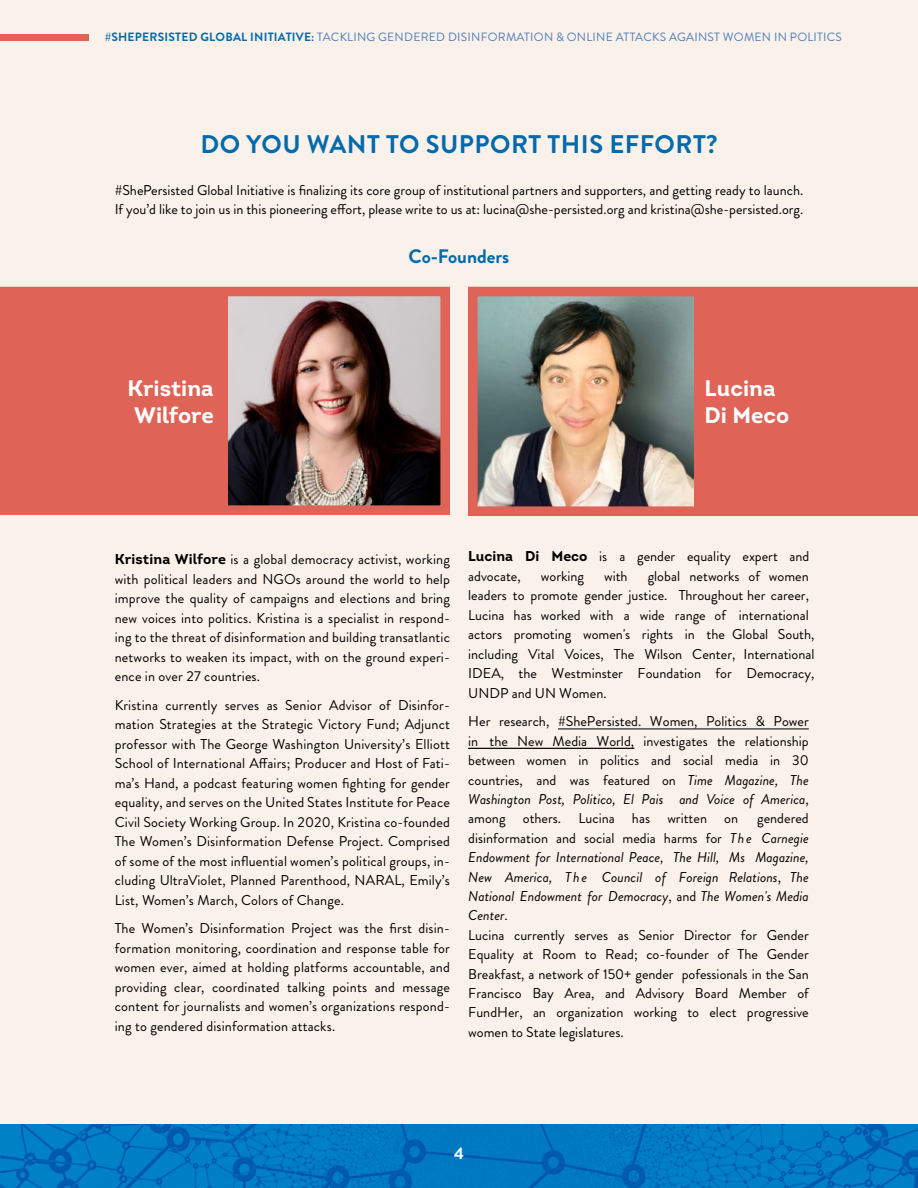
<style>
.page{position:relative;width:918px;height:1188px;background:#faf1ea}
.page>*{position:absolute;margin:0;border:0;box-sizing:border-box;transform-origin:0 0}
.t1{font:700 25.5px "Brandon Grotesque";letter-spacing:.02em;color:#006aab}
.t2{font:700 22.5px/27px "Intro";color:#fff}
.t3{font:700 19.5px "Brandon Grotesque";color:#006aab}
.t4{font:700 16.5px "Brandon Grotesque";color:#fff}
.t5{font:14.25px/19.5px "Brandon Grotesque";color:#000}
.t6{font:12px "Brandon Grotesque";letter-spacing:.02em;color:#4d7db7}
.s1{font-weight:700;color:#006aab}
.s2{font-family:"Intro";font-weight:700}
.s3{font-style:italic}
</style>
<div class="page">
<img style="left:0;top:1124px;width:918px;height:64px">
<svg style="left:0;top:287px;width:450px;height:228px;background:#b8675e"></svg>
<svg style="left:468px;top:287px;width:450px;height:229px;background:#b87569"></svg>
<hr style="left:468px;top:748px;width:166px;height:1px;background:#000">
<hr style="left:558px;top:729px;width:251px;height:1px;background:#000">
<div style="left:0;top:34px;width:88px;height:7px;background:#df6457"></div>
<p class="t6" style="left:105px;top:28px;width:739px"><span class="s1">#SHEPERSISTED GLOBAL INITIATIVE:</span> TACKLING GENDERED DISINFORMATION &amp; ONLINE ATTACKS AGAINST WOMEN IN POLITICS</p>
<h1 class="t1" style="left:201px;top:126px;width:519px">DO YOU WANT TO SUPPORT THIS EFFORT?</h1>
<p class="t5" style="left:115px;top:180px;width:690px">#ShePersisted Global Initiative is finalizing its core group of institutional partners and supporters, and getting ready to launch.<br>If you’d like to join us in this pioneering effort, please write to us at: lucina@she-persisted.org and kristina@she-persisted.org.</p>
<h3 class="t3" style="left:409px;top:243px;width:102px">Co-Founders</h3>
<h2 class="t2" style="left:128px;top:375px;width:88px">Kristina<br>Wilfore</h2>
<h2 class="t2" style="left:705px;top:375px;width:86px">Lucina<br>Di Meco</h2>
<p class="t5" style="left:115px;top:550px;width:337px;text-align:justify"><span class="s2">Kristina Wilfore</span> is a global democracy activist, working with political leaders and NGOs around the world to help improve the quality of campaigns and elections and bring new voices into politics. Kristina is a specialist in respond&shy;ing to the threat of disinformation and building transatlantic networks to weaken its impact, with on the ground experi&shy;ence in over 27 countries.</p>
<p class="t5" style="left:115px;top:695px;width:337px;text-align:justify">Kristina currently serves as Senior Advisor of Disinfor&shy;mation Strategies at the Strategic Victory Fund; Adjunct professor with The George Washington University’s Elliott School of International Affairs; Producer and Host of Fati&shy;ma’s Hand, a podcast featuring women fighting for gender equality, and serves on the United States Institute for Peace Civil Society Working Group. In 2020, Kristina co-founded The Women’s Disinformation Defense Project. Comprised of some of the most influential women’s political groups, in&shy;cluding UltraViolet, Planned Parenthood, NARAL, Emily’s List, Women’s March, Colors of Change.</p>
<p class="t5" style="left:115px;top:919px;width:337px;text-align:justify">The Women’s Disinformation Project was the first disin&shy;formation monitoring, coordination and response table for women ever, aimed at holding platforms accountable, and providing clear, coordinated talking points and message content for journalists and women’s organizations respond&shy;ing to gendered disinformation attacks.</p>
<p class="t5" style="left:468px;top:547px;width:343px"><span class="s2">Lucina Di Meco</span> is a gender equality expert and advocate,</p>
<p class="t5" style="left:468px;top:567px;width:348px;text-indent:179px">global networks of women leaders to promote gender justice. Throughout her career, Lucina has worked with a wide range of international actors promoting women's rights in the Global South, including Vital Voices, The Wilson Center, International IDEA, the Westminster Foundation for Democracy, UNDP and UN Women.</p>
<p class="t5" style="left:468px;top:712px;width:342px;text-align:justify">Her research, #ShePersisted. Women, Politics &amp; Power in the New Media World, investigates the relationship between women in politics and social media in 30 countries, and was featured on <span class="s3">Time Magazine, The Washington Post, Politico, El Pais and Voice of America</span>, among others. Lucina has written on</p>
<p class="t5" style="left:541px;top:567px;width:45px">working</p>
<p class="t5" style="left:604px;top:567px;width:25px">with</p>
<p class="t5" style="left:468px;top:809px;width:342px;text-indent:289px">gendered disinformation and social media harms for <span class="s3">The Carnegie Endowment for International Peace, The Hill, Ms Magazine, New America, The Council of Foreign Relations</span>, <span class="s3">The National Endowment for Democracy</span>, and <span class="s3">The Women's Media Center</span>.<br>Lucina currently serves as Senior Director for Gender Equality at Room to Read; co-founder of The Gender Breakfast, a network of 150+ gender pofessionals in the San Francisco Bay Area, and Advisory Board Member of FundHer, an organization working to elect progressive women to State legislatures.</p>
<p class="t4" style="left:454px;top:1141px;width:11px">4</p>
</div>
